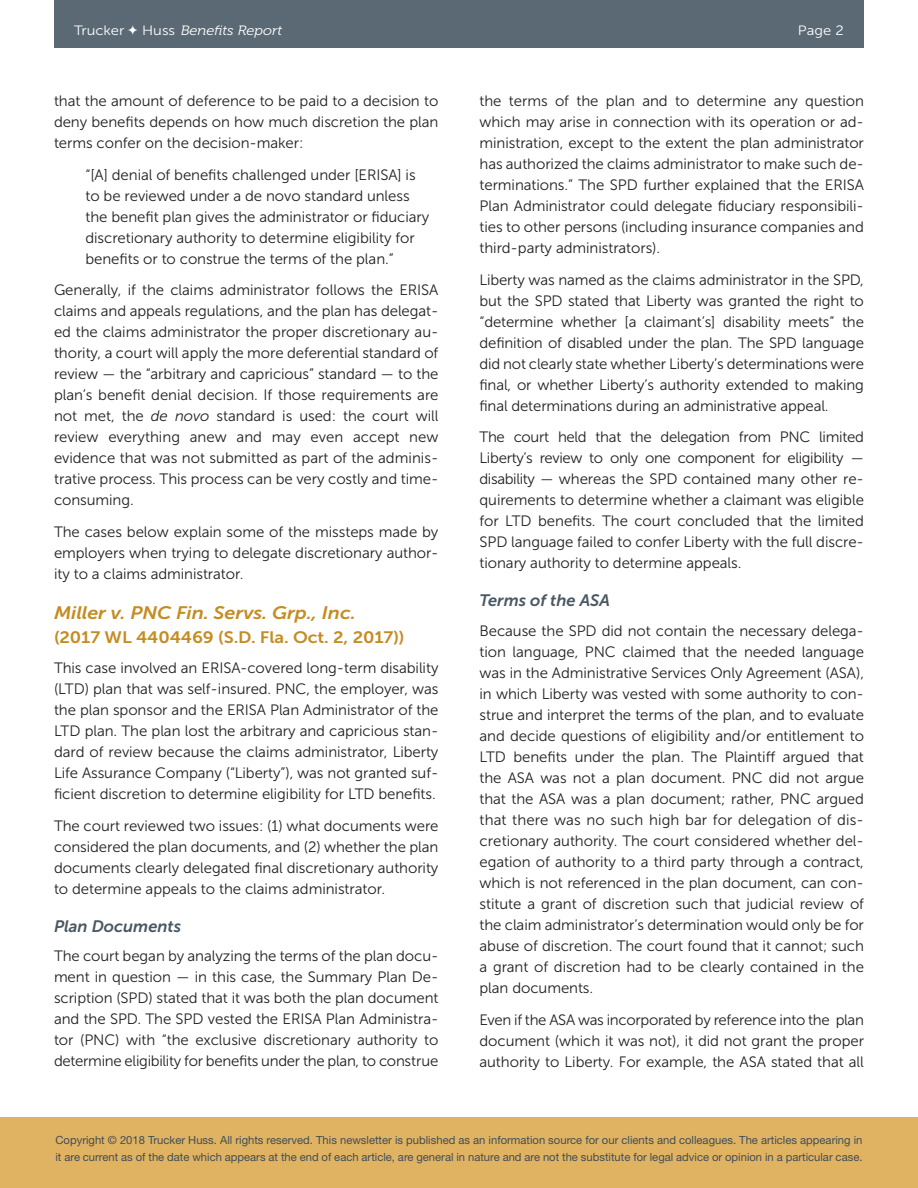
<style>
.page{position:relative;width:918px;height:1188px;background:#fff}
.page>*{position:absolute;margin:0;border:0;box-sizing:border-box;transform-origin:0 0}
.Head_B_SA_Dec_10{font:italic 18px "Museo Sans 700";letter-spacing:-.005em;color:#c58c23;scale:1.1 1}
.Head_B_SA_Dec_10-2{font:16.5px "Museo Sans 700";letter-spacing:-.005em;color:#c58c23;scale:1.1 1}
.Head_C{font:italic 16.5px "Museo Sans 700";color:#495863}
.text_no_space_above{font:15px/21px "Museo Sans 300";letter-spacing:-.005em;color:#231f20;text-align:justify}
.Text_10_14{font:15px/21px "Museo Sans 300";letter-spacing:-.005em;color:#231f20;text-align:justify}
.BL_10_14{font:15px/21px "Museo Sans 300";letter-spacing:-.005em;color:#231f20}
.t1{font:italic 13.5px "Museo 300";color:#fff;scale:1.1 1}
.t2{font:13.5px "Museo Sans 300";color:#fff;scale:1.1 1}
.t3{font:11.25px/16.5px "Helvetica Neue";color:#404e57}
.s1{font-family:"Museo Sans 300";font-style:normal}
.s2{font-style:italic}
</style>
<div class="page">
<div style="left:54px;top:0;width:810px;height:47px;background:#5a6974"></div>
<div style="left:0;top:1118px;width:918px;height:70px;background:#e0b363"></div>
<p class="t2" style="left:74px;top:23px;width:47px">Trucker</p>
<p class="t1" style="left:142px;top:23px;width:129px"><span class="s1">Huss</span> Benefits Report</p>
<p class="t2" style="left:798px;top:23px;width:43px">Page 2</p>
<p class="text_no_space_above" style="left:54px;top:90px;width:386px">that the amount of deference to be paid to a decision to deny benefits depends on how much discretion the plan terms confer on the decision-maker:</p>
<p class="BL_10_14" style="left:86px;top:164px;width:345px">“[A] denial of benefits challenged under [ERISA] is to be reviewed under a de novo standard unless the benefit plan gives the administrator or fiduciary discretionary authority to determine eligibility for benefits or to construe the terms of the plan.”</p>
<p class="Text_10_14" style="left:54px;top:280px;width:386px">Generally, if the claims administrator follows the ERISA claims and appeals regulations, and the plan has delegat&shy;ed the claims administrator the proper discretionary au&shy;thority, a court will apply the more deferential standard of review — the “arbitrary and capricious” standard — to the plan’s benefit denial decision. If those requirements are not met, the <span class="s2">de novo</span> standard is used: the court will review everything anew and may even accept new evidence that was not submitted as part of the adminis&shy;trative process. This process can be very costly and time&shy;consuming.</p>
<p class="Text_10_14" style="left:54px;top:522px;width:386px">The cases below explain some of the missteps made by employers when trying to delegate discretionary author&shy;ity to a claims administrator.</p>
<p class="Head_B_SA_Dec_10" style="left:54px;top:603px;width:276px">Miller v. PNC Fin. Servs. Grp., Inc.</p>
<p class="Head_B_SA_Dec_10-2" style="left:54px;top:628px;width:320px">(2017 WL 4404469 (S.D. Fla. Oct. 2, 2017))</p>
<p class="text_no_space_above" style="left:54px;top:657px;width:386px">This case involved an ERISA-covered long-term disability (LTD) plan that was self-insured. PNC, the employer, was the plan sponsor and the ERISA Plan Administrator of the LTD plan. The plan lost the arbitrary and capricious stan&shy;dard of review because the claims administrator, Liberty Life Assurance Company (“Liberty”), was not granted suf&shy;ficient discretion to determine eligibility for LTD benefits.</p>
<p class="Text_10_14" style="left:54px;top:815px;width:386px">The court reviewed two issues: (1) what documents were considered the plan documents, and (2) whether the plan documents clearly delegated final discretionary authority to determine appeals to the claims administrator.</p>
<p class="Head_C" style="left:54px;top:917px;width:129px">Plan Documents</p>
<p class="text_no_space_above" style="left:54px;top:946px;width:386px">The court began by analyzing the terms of the plan docu&shy;ment in question — in this case, the Summary Plan De&shy;scription (SPD) stated that it was both the plan document and the SPD. The SPD vested the ERISA Plan Administra&shy;tor (PNC) with “the exclusive discretionary authority to determine eligibility for benefits under the plan, to construe</p>
<p class="text_no_space_above" style="left:480px;top:90px;width:386px">the terms of the plan and to determine any question which may arise in connection with its operation or ad&shy;ministration, except to the extent the plan administrator has authorized the claims administrator to make such de&shy;terminations.” The SPD further explained that the ERISA Plan Administrator could delegate fiduciary responsibili&shy;ties to other persons (including insurance companies and third-party administrators).</p>
<p class="Text_10_14" style="left:480px;top:269px;width:386px">Liberty was named as the claims administrator in the SPD, but the SPD stated that Liberty was granted the right to “determine whether [a claimant’s] disability meets” the definition of disabled under the plan. The SPD language did not clearly state whether Liberty’s determinations were final, or whether Liberty’s authority extended to making final determinations during an administrative appeal.</p>
<p class="Text_10_14" style="left:480px;top:427px;width:386px">The court held that the delegation from PNC limited Liberty’s review to only one component for eligibility — disability — whereas the SPD contained many other re&shy;quirements to determine whether a claimant was eligible for LTD benefits. The court concluded that the limited SPD language failed to confer Liberty with the full discre&shy;tionary authority to determine appeals.</p>
<p class="Head_C" style="left:480px;top:591px;width:132px">Terms of the ASA</p>
<p class="text_no_space_above" style="left:480px;top:620px;width:386px">Because the SPD did not contain the necessary delega&shy;tion language, PNC claimed that the needed language was in the Administrative Services Only Agreement (ASA), in which Liberty was vested with some authority to con&shy;strue and interpret the terms of the plan, and to evaluate and decide questions of eligibility and/or entitlement to LTD benefits under the plan. The Plaintiff argued that the ASA was not a plan document. PNC did not argue that the ASA was a plan document; rather, PNC argued that there was no such high bar for delegation of dis&shy;cretionary authority. The court considered whether del&shy;egation of authority to a third party through a contract, which is not referenced in the plan document, can con&shy;stitute a grant of discretion such that judicial review of the claim administrator’s determination would only be for abuse of discretion. The court found that it cannot; such a grant of discretion had to be clearly contained in the plan documents.</p>
<p class="Text_10_14" style="left:480px;top:1009px;width:386px">Even if the ASA was incorporated by reference into the plan document (which it was not), it did not grant the proper authority to Liberty. For example, the ASA stated that all</p>
<p class="t3" style="left:56px;top:1132px;width:809px">Copyright © 2018 Trucker Huss. All rights reserved. This newsletter is published as an information source for our clients and colleagues. The articles appearing in it are current as of the date which appears at the end of each article, are general in nature and are not the substitute for legal advice or opinion in a particular case.</p>
</div>
